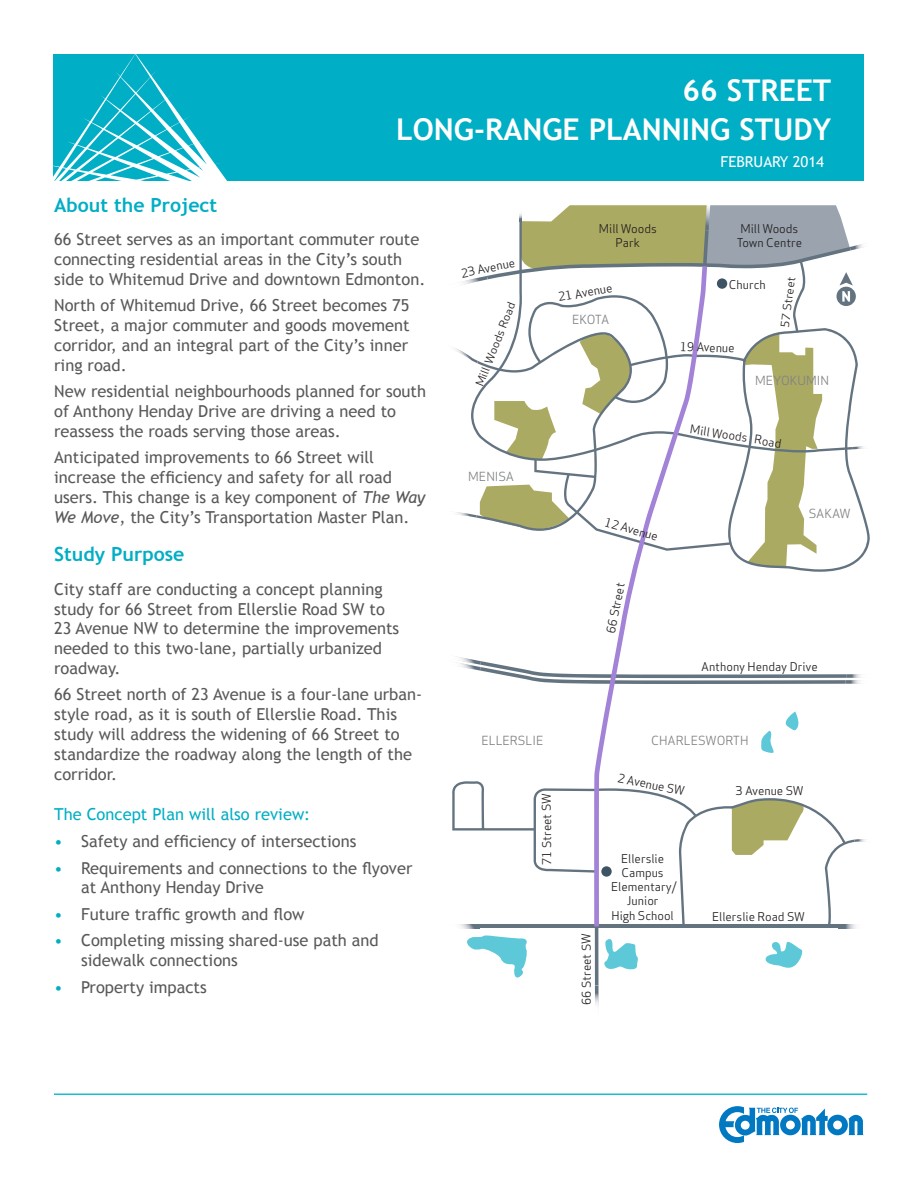
<style>
.page{position:relative;width:918px;height:1188px;background:#fff}
.page>*{position:absolute;margin:0;border:0;box-sizing:border-box;transform-origin:0 0}
.body{font:700 30px "Trebuchet MS";color:#fffffd}
.body-2{font:700 19.5px "Trebuchet MS";color:#00aec5}
.body-3{font:16.5px/19.8px "Trebuchet MS";color:#595959}
.body-4{font:16.5px "Trebuchet MS";color:#00aec5}
.body-5{font:15px "Trebuchet MS";color:#fff}
.t1{font:12.3px "Apex Sans Book T";color:#808285}
.t2{font:11.85px/14.2px "Apex Sans Book T";color:#231f20;text-align:center}
.t3{font:11.1px "Apex Sans Book T";color:#231f20;scale:1.06 1}
.t4{font:10.8px "Apex Sans Book T";color:#231f20;scale:1.09 1}
.s1{font-style:italic}
.s2{color:#00aec5}
</style>
<div class="page">
<div style="left:54px;top:54px;width:810px;height:126px;background:#00aec5"></div>
<svg style="left:53px;top:54px;width:192px;height:127px"></svg>
<svg style="left:719px;top:1106px;width:145px;height:37px"></svg>
<svg style="left:785px;top:711px;width:14px;height:20px"></svg>
<svg style="left:761px;top:731px;width:13px;height:22px"></svg>
<img style="left:853px;top:244px;width:10px;height:6px">
<img style="left:461px;top:279px;width:10px;height:6px">
<img style="left:595px;top:987px;width:4px;height:20px">
<img style="left:459px;top:657px;width:21px;height:4px">
<img style="left:847px;top:674px;width:14px;height:4px">
<img style="left:459px;top:661px;width:21px;height:10px">
<img style="left:847px;top:680px;width:14px;height:4px">
<svg style="left:480px;top:661px;width:367px;height:23px"></svg>
<img style="left:456px;top:512px;width:20px;height:6px">
<img style="left:453px;top:347px;width:23px;height:16px">
<svg style="left:793px;top:348px;width:77px;height:224px"></svg>
<img style="left:856px;top:839px;width:10px;height:3px">
<svg style="left:452px;top:781px;width:404px;height:206px"></svg>
<svg style="left:594px;top:569px;width:113px;height:357px"></svg>
<svg style="left:837px;top:287px;width:19px;height:19px"></svg>
<svg style="left:476px;top:205px;width:377px;height:364px"></svg>
<hr style="left:54px;top:1094px;width:813px;height:1px;background:#19bdd0">
<p class="body" style="left:683px;top:72px;width:150px">66 STREET</p>
<p class="body" style="left:396px;top:111px;width:436px">LONG-RANGE PLANNING STUDY</p>
<p class="body-2" style="left:54px;top:193px;width:165px">About the Project</p>
<p class="body-3" style="left:54px;top:230px;width:373px">66 Street serves as an important commuter route connecting residential areas in the City’s south side to Whitemud Drive and downtown Edmonton.</p>
<p class="body-3" style="left:54px;top:296px;width:357px;text-align:justify">North of Whitemud Drive, 66 Street becomes 75<br>Street, a major commuter and goods movement corridor, and an integral part of the City’s inner ring road.</p>
<p class="body-3" style="left:54px;top:382px;width:373px">New residential neighbourhoods planned for south of Anthony Henday Drive are driving a need to reassess the roads serving those areas.</p>
<p class="body-3" style="left:54px;top:448px;width:372px">Anticipated improvements to 66 Street will increase the efficiency and safety for all road users. This change is a key component of <span class="s1">The Way We Move</span>, the City’s Transportation Master Plan.</p>
<p class="body-2" style="left:54px;top:542px;width:132px">Study Purpose</p>
<p class="body-3" style="left:54px;top:579px;width:347px">City staff are conducting a concept planning study for 66 Street from Ellerslie Road SW to 23 Avenue NW to determine the improvements needed to this two-lane, partially urbanized roadway.</p>
<p class="body-3" style="left:54px;top:685px;width:369px">66 Street north of 23 Avenue is a four-lane urban&shy;style road, as it is south of Ellerslie Road. This study will address the widening of 66 Street to standardize the roadway along the length of the corridor.</p>
<p class="body-4" style="left:54px;top:805px;width:258px">The Concept Plan will also review:</p>
<p class="body-3" style="left:54px;top:832px;width:304px"><span class="s2">•</span> Safety and efficiency of intersections</p>
<p class="body-3" style="left:81px;top:858px;width:333px;text-indent:-27px"><span class="s2">•</span> Requirements and connections to the flyover at Anthony Henday Drive</p>
<p class="body-3" style="left:54px;top:904px;width:252px"><span class="s2">•</span> Future traffic growth and flow</p>
<p class="body-3" style="left:81px;top:931px;width:299px;text-indent:-27px"><span class="s2">•</span> Completing missing shared-use path and sidewalk connections</p>
<p class="body-3" style="left:54px;top:977px;width:154px"><span class="s2">•</span> Property impacts</p>
<p class="t2" style="left:460px;top:266px;width:56px;rotate:-11deg">23 Avenue</p>
<p class="t4" style="left:473px;top:384px;width:84px;rotate:-69deg">Mill Woods Road</p>
<p class="t1" style="left:468px;top:469px;width:47px">MENISA</p>
<p class="t2" style="left:599px;top:222px;width:59px">Mill Woods<br>Park</p>
<p class="t2" style="left:557px;top:290px;width:56px;rotate:-10deg">21 Avenue</p>
<p class="t1" style="left:572px;top:311px;width:39px">EKOTA</p>
<p class="body-5" style="left:720px;top:152px;width:105px">FEBRUARY 2014</p>
<p class="t2" style="left:737px;top:222px;width:67px">Mill Woods<br>Town Centre</p>
<p class="t2" style="left:729px;top:277px;width:38px">Church</p>
<p class="t3" style="left:778px;top:326px;width:50px;rotate:-83deg">57 Street</p>
<p class="t2" style="left:680px;top:339px;width:56px;rotate:2deg">19 Avenue</p>
<p class="t1" style="left:755px;top:372px;width:76px">MEYOKUMIN</p>
<p class="t2" style="left:691px;top:422px;width:94px;rotate:9deg">Mill Woods Road</p>
<p class="t2" style="left:607px;top:515px;width:56px;rotate:16deg">12 Avenue</p>
<p class="t2" style="left:604px;top:631px;width:52px;rotate:-79deg">66 Street</p>
<p class="t1" style="left:809px;top:505px;width:44px">SAKAW</p>
<p class="t2" style="left:701px;top:659px;width:118px">Anthony Henday Drive</p>
<p class="t1" style="left:481px;top:732px;width:64px">ELLERSLIE</p>
<p class="t1" style="left:651px;top:732px;width:99px">CHARLESWORTH</p>
<p class="t2" style="left:540px;top:865px;width:73px;rotate:-90deg">71 Street SW</p>
<p class="t2" style="left:619px;top:771px;width:69px;rotate:11deg">2 Avenue SW</p>
<p class="t2" style="left:579px;top:1005px;width:73px;rotate:-90deg">66 Street SW</p>
<p class="t2" style="left:611px;top:851px;width:67px">Ellerslie<br>Campus<br>Elementary/<br>Junior<br>High School</p>
<p class="t2" style="left:736px;top:783px;width:69px">3 Avenue SW</p>
<p class="t2" style="left:712px;top:909px;width:94px">Ellerslie Road SW</p>
</div>
